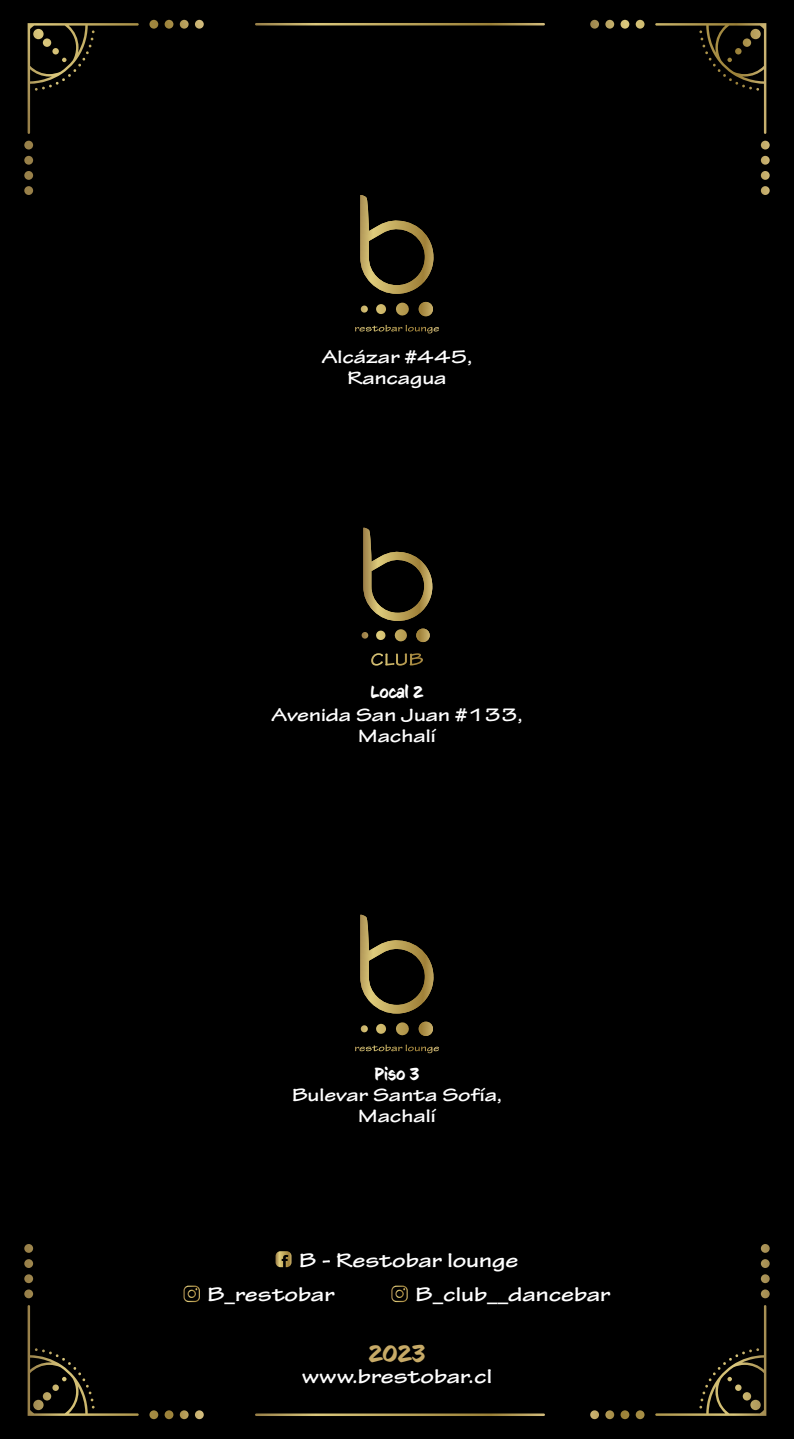
<style>
.page{position:relative;width:794px;height:1439px;background:#000}
.page>*{position:absolute;margin:0;border:0;box-sizing:border-box;transform-origin:0 0}
.t1{font:24.68px "CC Sign Language";color:#c7aa67}
.t2{font:700 expanded 21px "Tekton Pro";color:#fff}
.t3{font:700 expanded 19.25px/21px "Tekton Pro";color:#fff;text-align:center}
.t4{font:17.5px "CC Sign Language";color:#fff}
</style>
<div class="page">
<svg style="left:255px;top:23px;width:290px;height:2px"></svg>
<svg style="left:590px;top:20px;width:9px;height:9px"></svg>
<svg style="left:605px;top:20px;width:9px;height:9px"></svg>
<svg style="left:620px;top:20px;width:9px;height:9px"></svg>
<svg style="left:635px;top:20px;width:9px;height:9px"></svg>
<svg style="left:761px;top:186px;width:8px;height:9px"></svg>
<svg style="left:761px;top:171px;width:8px;height:9px"></svg>
<svg style="left:761px;top:156px;width:8px;height:9px"></svg>
<svg style="left:761px;top:141px;width:8px;height:8px"></svg>
<svg style="left:655px;top:23px;width:111px;height:111px"></svg>
<svg style="left:195px;top:20px;width:9px;height:9px"></svg>
<svg style="left:180px;top:20px;width:9px;height:9px"></svg>
<svg style="left:165px;top:20px;width:8px;height:9px"></svg>
<svg style="left:149px;top:20px;width:9px;height:9px"></svg>
<svg style="left:24px;top:186px;width:9px;height:9px"></svg>
<svg style="left:24px;top:171px;width:9px;height:9px"></svg>
<svg style="left:24px;top:156px;width:9px;height:9px"></svg>
<svg style="left:24px;top:141px;width:9px;height:8px"></svg>
<svg style="left:28px;top:23px;width:111px;height:111px"></svg>
<svg style="left:255px;top:1413px;width:290px;height:3px"></svg>
<svg style="left:590px;top:1410px;width:9px;height:9px"></svg>
<svg style="left:605px;top:1410px;width:9px;height:9px"></svg>
<svg style="left:620px;top:1410px;width:9px;height:9px"></svg>
<svg style="left:635px;top:1410px;width:9px;height:9px"></svg>
<svg style="left:761px;top:1244px;width:8px;height:8px"></svg>
<svg style="left:761px;top:1259px;width:8px;height:9px"></svg>
<svg style="left:761px;top:1274px;width:8px;height:9px"></svg>
<svg style="left:761px;top:1289px;width:8px;height:9px"></svg>
<svg style="left:655px;top:1305px;width:111px;height:110px"></svg>
<svg style="left:195px;top:1410px;width:9px;height:9px"></svg>
<svg style="left:180px;top:1410px;width:9px;height:9px"></svg>
<svg style="left:165px;top:1410px;width:8px;height:9px"></svg>
<svg style="left:149px;top:1410px;width:9px;height:9px"></svg>
<svg style="left:24px;top:1244px;width:9px;height:8px"></svg>
<svg style="left:24px;top:1259px;width:9px;height:9px"></svg>
<svg style="left:24px;top:1274px;width:9px;height:9px"></svg>
<svg style="left:24px;top:1289px;width:9px;height:9px"></svg>
<svg style="left:28px;top:1305px;width:111px;height:110px"></svg>
<svg style="left:363px;top:528px;width:69px;height:93px"></svg>
<svg style="left:394px;top:629px;width:13px;height:13px"></svg>
<svg style="left:376px;top:630px;width:10px;height:10px"></svg>
<svg style="left:361px;top:632px;width:7px;height:7px"></svg>
<svg style="left:416px;top:628px;width:14px;height:14px"></svg>
<svg style="left:371px;top:653px;width:52px;height:12px"></svg>
<svg style="left:360px;top:195px;width:73px;height:99px"></svg>
<svg style="left:396px;top:303px;width:13px;height:13px"></svg>
<svg style="left:376px;top:304px;width:10px;height:10px"></svg>
<svg style="left:360px;top:305px;width:8px;height:8px"></svg>
<svg style="left:419px;top:302px;width:14px;height:14px"></svg>
<svg style="left:355px;top:325px;width:84px;height:8px"></svg>
<svg style="left:360px;top:914px;width:73px;height:99px"></svg>
<svg style="left:396px;top:1022px;width:13px;height:13px"></svg>
<svg style="left:376px;top:1024px;width:10px;height:10px"></svg>
<svg style="left:360px;top:1025px;width:8px;height:7px"></svg>
<svg style="left:419px;top:1021px;width:14px;height:15px"></svg>
<svg style="left:355px;top:1044px;width:84px;height:9px"></svg>
<svg style="left:183px;top:1285px;width:17px;height:17px"></svg>
<svg style="left:391px;top:1285px;width:17px;height:17px"></svg>
<svg style="left:275px;top:1251px;width:16px;height:16px"></svg>
<p class="t3" style="left:322px;top:347px;width:152px">Alcázar #445,<br>Rancagua</p>
<p class="t4" style="left:371px;top:682px;width:54px">Local 2</p>
<p class="t3" style="left:271px;top:704px;width:253px">Avenida San Juan #133,<br>Machalí</p>
<p class="t4" style="left:374px;top:1064px;width:46px">Piso 3</p>
<p class="t3" style="left:292px;top:1084px;width:211px">Bulevar Santa Sofía,<br>Machalí</p>
<p class="t2" style="left:299px;top:1248px;width:221px">B - Restobar lounge</p>
<p class="t2" style="left:207px;top:1281px;width:129px">B_restobar</p>
<p class="t2" style="left:415px;top:1281px;width:197px">B_club__dancebar</p>
<p class="t1" style="left:368px;top:1340px;width:58px">2023</p>
<p class="t2" style="left:302px;top:1364px;width:192px">www.brestobar.cl</p>
</div>
